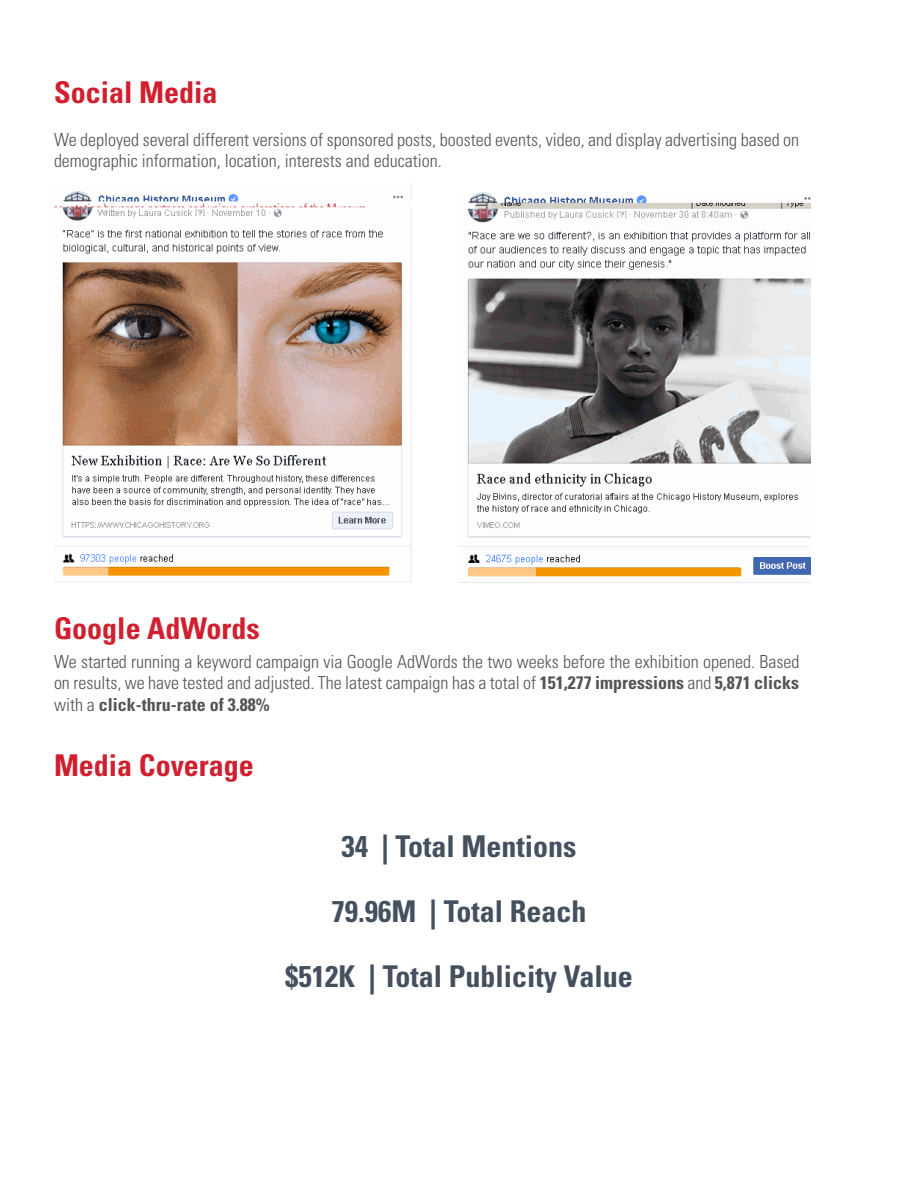
<style>
.page{position:relative;width:918px;height:1188px;background:#fff}
.page>*{position:absolute;margin:0;border:0;box-sizing:border-box;transform-origin:0 0}
.t1{font:700 condensed 30px/64.8px "Univers";color:#45505f;text-align:center}
.t2{font:700 condensed 30px "Univers";color:#d0202f}
.t3{font:300 condensed 18px/21.6px "Univers";color:#545456}
.s1{font-weight:700}
</style>
<div class="page">
<img style="left:54px;top:184px;width:358px;height:398px">
<img style="left:459px;top:193px;width:351px;height:384px">
<h1 class="t2" style="left:54px;top:74px;width:165px">Social Media</h1>
<p class="t3" style="left:54px;top:129px;width:747px">We deployed several different versions of sponsored posts, boosted events, video, and display advertising based on demographic information, location, interests and education.</p>
<h1 class="t2" style="left:54px;top:610px;width:207px">Google AdWords</h1>
<p class="t3" style="left:54px;top:651px;width:747px;text-align:justify">We started running a keyword campaign via Google AdWords the two weeks before the exhibition opened. Based on results, we have tested and adjusted. The latest campaign has a total of <span class="s1">151,277 impressions</span> and <span class="s1">5,871 clicks </span>with a <span class="s1">click-thru-rate of 3.88%</span></p>
<h1 class="t2" style="left:54px;top:747px;width:201px">Media Coverage</h1>
<h1 class="t1" style="left:285px;top:814px;width:349px">34 | Total Mentions<br>79.96M | Total Reach<br>$512K | Total Publicity Value</h1>
</div>
